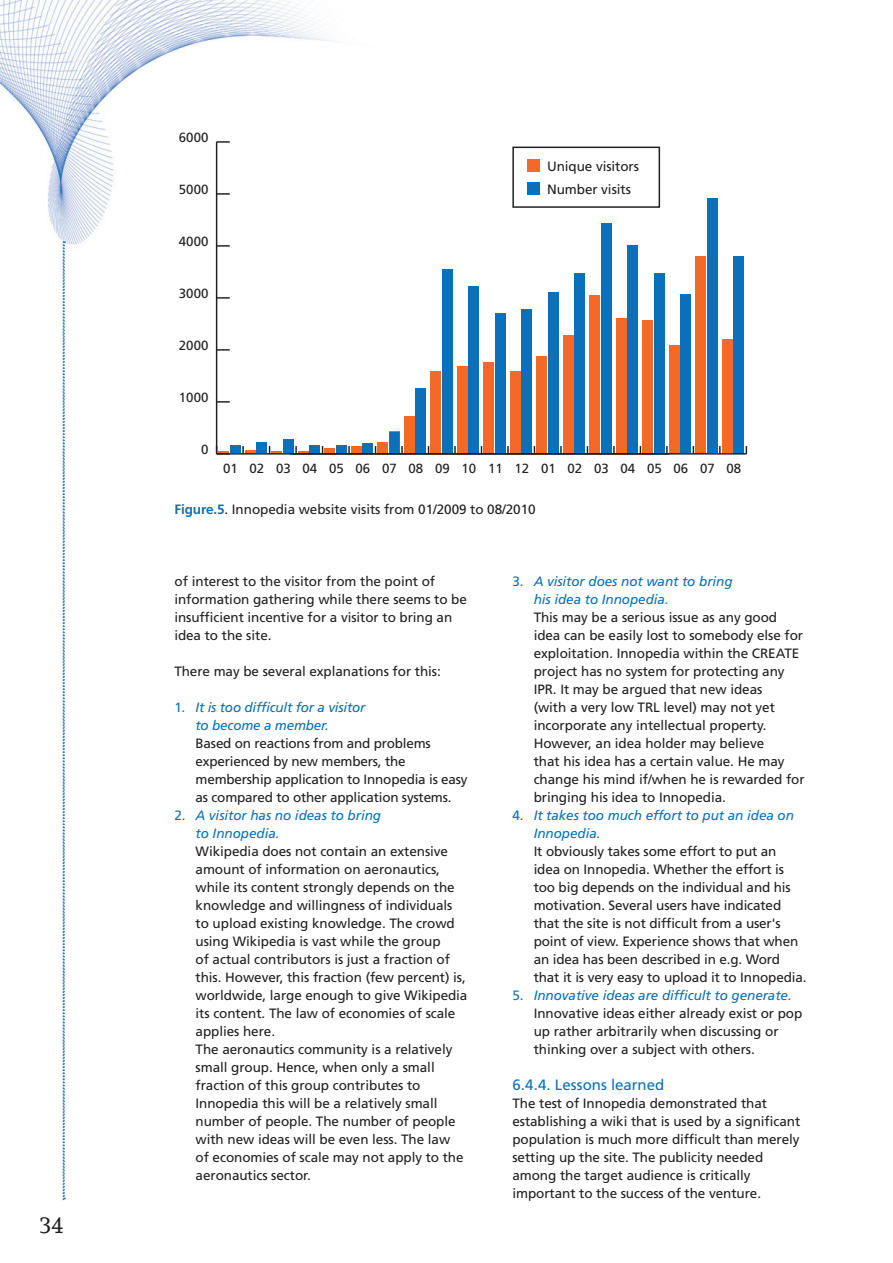
<style>
.page{position:relative;width:893px;height:1263px;background:#fff}
.page>*{position:absolute;margin:0;border:0;box-sizing:border-box;transform-origin:0 0}
.t1{font:22.5px "Lino Letter Std";color:#231f20}
.t2{font:15px "Frutiger LT Std";color:#0970b9}
.t3{font:13.5px/18px "Frutiger LT Std";letter-spacing:-.005em;color:#231f20}
.t4{font:italic 13.5px/18px "Frutiger LT Std";letter-spacing:-.005em;color:#0970b9}
.t5{font:13.2px "Frutiger LT Std";color:#231f20}
.s1{font-weight:700;color:#0970b9}
.s2{font-style:normal}
.s3{color:#0970b9}
.s4{font-style:italic;color:#0970b9}
</style>
<div class="page">
<img style="left:0;top:0;width:332px;height:1201px">
<svg style="left:63px;top:242px;width:2px;height:957px;background:#8bb5d9"></svg>
<div style="left:174px;top:128px;width:609px;height:350px;background:#fff"></div>
<div style="left:324px;top:448px;width:11px;height:5px;background:#f36a28"></div>
<div style="left:351px;top:446px;width:11px;height:7px;background:#f36a28"></div>
<div style="left:377px;top:442px;width:11px;height:11px;background:#f36a28"></div>
<div style="left:404px;top:416px;width:11px;height:37px;background:#f36a28"></div>
<div style="left:430px;top:371px;width:11px;height:82px;background:#f36a28"></div>
<div style="left:457px;top:366px;width:11px;height:87px;background:#f36a28"></div>
<div style="left:483px;top:362px;width:11px;height:91px;background:#f36a28"></div>
<div style="left:510px;top:371px;width:11px;height:82px;background:#f36a28"></div>
<div style="left:536px;top:356px;width:11px;height:97px;background:#f36a28"></div>
<div style="left:563px;top:335px;width:11px;height:118px;background:#f36a28"></div>
<div style="left:589px;top:295px;width:11px;height:158px;background:#f36a28"></div>
<div style="left:616px;top:318px;width:11px;height:135px;background:#f36a28"></div>
<div style="left:642px;top:320px;width:11px;height:133px;background:#f36a28"></div>
<div style="left:669px;top:345px;width:11px;height:108px;background:#f36a28"></div>
<div style="left:695px;top:256px;width:11px;height:197px;background:#f36a28"></div>
<div style="left:722px;top:340px;width:11px;height:113px;background:#f36a28"></div>
<div style="left:230px;top:446px;width:11px;height:7px;background:#0970b9"></div>
<div style="left:257px;top:442px;width:10px;height:11px;background:#0970b9"></div>
<div style="left:283px;top:439px;width:11px;height:14px;background:#0970b9"></div>
<div style="left:310px;top:446px;width:10px;height:7px;background:#0970b9"></div>
<div style="left:336px;top:446px;width:11px;height:7px;background:#0970b9"></div>
<div style="left:363px;top:443px;width:10px;height:10px;background:#0970b9"></div>
<div style="left:389px;top:431px;width:11px;height:22px;background:#0970b9"></div>
<div style="left:416px;top:388px;width:10px;height:65px;background:#0970b9"></div>
<div style="left:442px;top:269px;width:11px;height:184px;background:#0970b9"></div>
<div style="left:469px;top:286px;width:10px;height:167px;background:#0970b9"></div>
<div style="left:495px;top:313px;width:11px;height:140px;background:#0970b9"></div>
<div style="left:522px;top:309px;width:10px;height:144px;background:#0970b9"></div>
<div style="left:548px;top:292px;width:11px;height:161px;background:#0970b9"></div>
<div style="left:575px;top:273px;width:10px;height:180px;background:#0970b9"></div>
<div style="left:601px;top:223px;width:11px;height:230px;background:#0970b9"></div>
<div style="left:628px;top:245px;width:10px;height:208px;background:#0970b9"></div>
<div style="left:654px;top:273px;width:11px;height:180px;background:#0970b9"></div>
<div style="left:681px;top:295px;width:10px;height:158px;background:#0970b9"></div>
<div style="left:707px;top:198px;width:11px;height:255px;background:#0970b9"></div>
<div style="left:733px;top:256px;width:11px;height:197px;background:#0970b9"></div>
<hr style="left:217px;top:453px;width:529px;height:2px;background:#231f20">
<svg style="left:242px;top:446px;width:14px;height:8px"></svg>
<svg style="left:269px;top:446px;width:13px;height:8px"></svg>
<svg style="left:295px;top:446px;width:14px;height:7px"></svg>
<svg style="left:348px;top:446px;width:2px;height:7px"></svg>
<svg style="left:401px;top:446px;width:2px;height:7px"></svg>
<svg style="left:454px;top:446px;width:2px;height:7px"></svg>
<svg style="left:507px;top:446px;width:2px;height:7px"></svg>
<svg style="left:560px;top:446px;width:2px;height:7px"></svg>
<svg style="left:613px;top:446px;width:2px;height:7px"></svg>
<svg style="left:666px;top:446px;width:2px;height:7px"></svg>
<svg style="left:719px;top:446px;width:2px;height:8px"></svg>
<hr style="left:216px;top:142px;width:1px;height:312px;background:#231f20">
<svg style="left:216px;top:446px;width:14px;height:9px"></svg>
<svg style="left:217px;top:401px;width:13px;height:2px"></svg>
<svg style="left:217px;top:349px;width:13px;height:2px"></svg>
<svg style="left:217px;top:297px;width:13px;height:2px"></svg>
<svg style="left:217px;top:245px;width:13px;height:2px"></svg>
<svg style="left:217px;top:193px;width:13px;height:2px"></svg>
<svg style="left:217px;top:141px;width:13px;height:2px"></svg>
<div style="left:512px;top:147px;width:148px;height:61px;border:2px solid #231f20"></div>
<div style="left:527px;top:159px;width:13px;height:13px;background:#f36a28"></div>
<div style="left:527px;top:182px;width:13px;height:13px;background:#0970b9"></div>
<h1 class="t1" style="left:39px;top:1211px;width:26px">34</h1>
<p class="t5" style="left:179px;top:130px;width:31px">6000</p>
<p class="t5" style="left:179px;top:182px;width:31px">5000</p>
<p class="t5" style="left:179px;top:234px;width:31px">4000</p>
<p class="t5" style="left:179px;top:286px;width:31px">3000</p>
<p class="t5" style="left:179px;top:338px;width:31px">2000</p>
<p class="t5" style="left:179px;top:390px;width:31px">1000</p>
<p class="t3" style="left:547px;top:155px;width:94px;line-height:22.6px">Unique visitors<br>Number visits</p>
<p class="t5" style="left:201px;top:442px;width:9px">0</p>
<p class="t5" style="left:223px;top:461px;width:520px">01 02 03 04 05 06 07 08 09 10 11 12 01 02 03 04 05 06 07 08</p>
<p class="t3" style="left:174px;top:500px;width:363px"><span class="s1">Figure.5</span>. Innopedia website visits from 01/2009 to 08/2010</p>
<p class="t3" style="left:174px;top:572px;width:294px">of interest to the visitor from the point of information gathering while there seems to be insufficient incentive for a visitor to bring an idea to the site.</p>
<p class="t3" style="left:174px;top:662px;width:268px">There may be several explanations for this:</p>
<p class="t4" style="left:196px;top:698px;width:171px;text-indent:-21px"><span class="s2">1.</span> It is too difficult for a visitor to become a member.</p>
<p class="t3" style="left:196px;top:734px;width:274px">Based on reactions from and problems experienced by new members, the membership application to Innopedia is easy as compared to other application systems.</p>
<p class="t4" style="left:196px;top:806px;width:187px;text-indent:-21px"><span class="s2">2.</span> A visitor has no ideas to bring to Innopedia.</p>
<p class="t3" style="left:196px;top:842px;width:273px">Wikipedia does not contain an extensive amount of information on aeronautics, while its content strongly depends on the knowledge and willingness of individuals to upload existing knowledge. The crowd using Wikipedia is vast while the group<br>of actual contributors is just a fraction of this. However, this fraction (few percent) is, worldwide, large enough to give Wikipedia its content. The law of economies of scale applies here.<br>The aeronautics community is a relatively small group. Hence, when only a small fraction of this group contributes to Innopedia this will be a relatively small number of people. The number of people with new ideas will be even less. The law<br>of economies of scale may not apply to the aeronautics sector.</p>
<p class="t4" style="left:534px;top:572px;width:200px;text-indent:-21px"><span class="s2">3.</span> A visitor does not want to bring his idea to Innopedia.</p>
<p class="t3" style="left:534px;top:608px;width:273px">This may be a serious issue as any good idea can be easily lost to somebody else for exploitation. Innopedia within the CREATE project has no system for protecting any IPR. It may be argued that new ideas<br>(with a very low TRL level) may not yet incorporate any intellectual property.<br>However, an idea holder may believe<br>that his idea has a certain value. He may change his mind if/when he is rewarded for bringing his idea to Innopedia.</p>
<p class="t4" style="left:534px;top:806px;width:262px;text-indent:-21px"><span class="s2">4.</span> It takes too much effort to put an idea on<br>Innopedia.</p>
<p class="t3" style="left:534px;top:842px;width:274px">It obviously takes some effort to put an<br>idea on Innopedia. Whether the effort is too big depends on the individual and his motivation. Several users have indicated that the site is not difficult from a user's point of view. Experience shows that when an idea has been described in e.g. Word that it is very easy to upload it to Innopedia.</p>
<p class="t3" style="left:534px;top:986px;width:270px;text-indent:-21px"><span class="s3">5.</span> <span class="s4">Innovative ideas are difficult to generate.<br></span>Innovative ideas either already exist or pop up rather arbitrarily when discussing or thinking over a subject with others.</p>
<p class="t2" style="left:512px;top:1076px;width:153px">6.4.4. Lessons learned</p>
<p class="t3" style="left:512px;top:1094px;width:289px">The test of Innopedia demonstrated that establishing a wiki that is used by a significant population is much more difficult than merely setting up the site. The publicity needed among the target audience is critically important to the success of the venture.</p>
</div>
